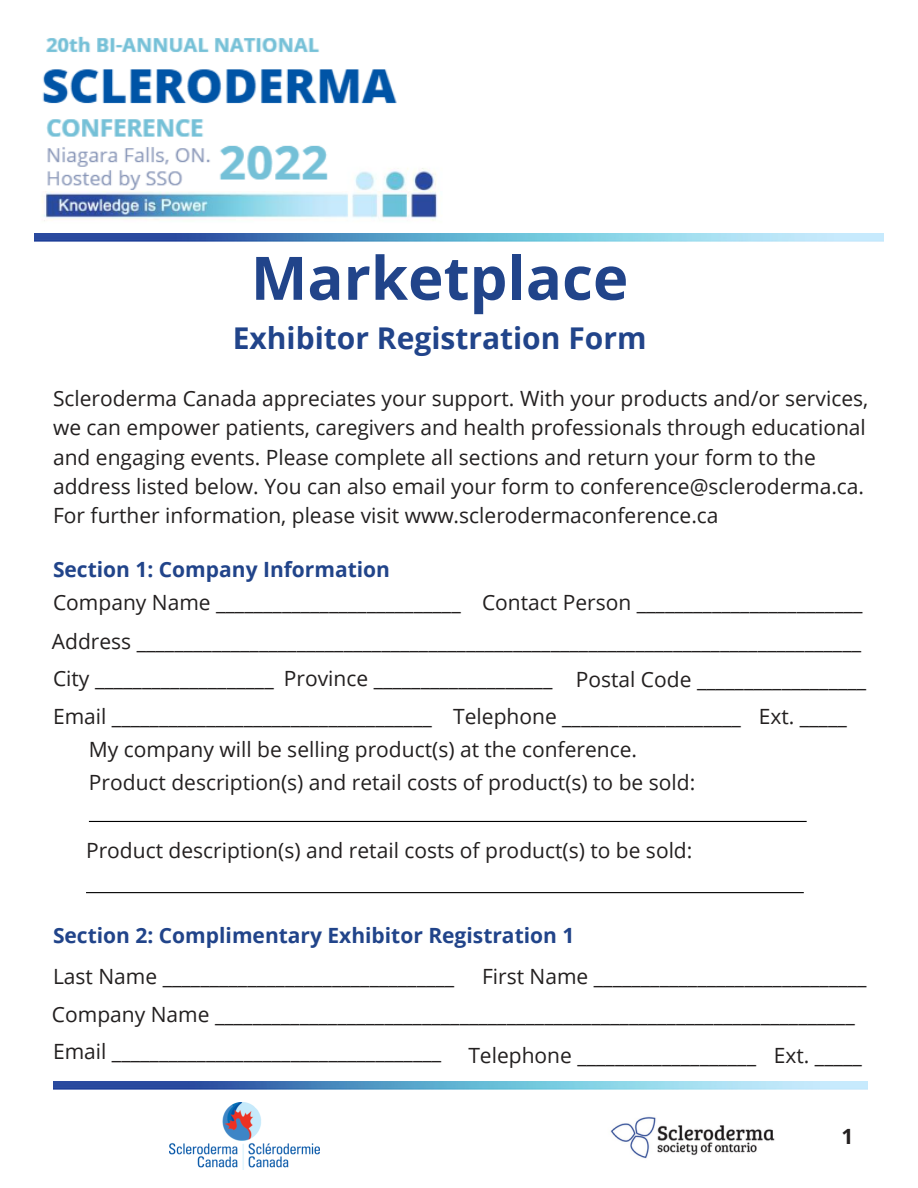
<style>
.page{position:relative;width:918px;height:1188px;background:#fff}
.page>*{position:absolute;margin:0;border:0;box-sizing:border-box;transform-origin:0 0}
.t1{font:700 60px "Open Sans";color:#21448a}
.t2{font:700 30px "Open Sans";color:#21448a}
.t3{font:21px/29.2px "Open Sans";color:#232020}
.t4{font:700 21px "Open Sans";color:#21448a}
.t5{font:700 21px "Open Sans";color:#232020}
</style>
<div class="page">
<img style="left:34px;top:36px;width:425px;height:198px">
<img style="left:34px;top:234px;width:850px;height:8px">
<hr style="left:89px;top:821px;width:718px;height:1px;background:#000">
<hr style="left:86px;top:892px;width:718px;height:1px;background:#000">
<img style="left:53px;top:1082px;width:815px;height:8px">
<img style="left:170px;top:1103px;width:149px;height:66px">
<img style="left:610px;top:1116px;width:165px;height:43px">
<h1 class="t1" style="left:251px;top:236px;width:379px">Marketplace</h1>
<h2 class="t2" style="left:233px;top:317px;width:415px">Exhibitor Registration Form</h2>
<p class="t3" style="left:53px;top:383px;width:817px">Scleroderma Canada appreciates your support. With your products and/or services, we can empower patients, caregivers and health professionals through educational and engaging events. Please complete all sections and return your form to the address listed below. You can also email your form to conference@scleroderma.ca.<br>For further information, please visit www.sclerodermaconference.ca</p>
<p class="t4" style="left:53px;top:555px;width:339px">Section 1: Company Information</p>
<p class="t3" style="left:52px;top:583px;width:816px;line-height:38px;text-indent:430px">Contact Person ________________________ Address _____________________________________________________________________________ City ___________________ Province ___________________ Postal Code __________________ Email __________________________________ Telephone ___________________ Ext. _____</p>
<p class="t3" style="left:89px;top:734px;width:550px">My company will be selling product(s) at the conference.</p>
<p class="t3" style="left:53px;top:588px;width:409px">Company Name __________________________</p>
<p class="t3" style="left:89px;top:768px;width:608px">Product description(s) and retail costs of product(s) to be sold:</p>
<p class="t3" style="left:86px;top:835px;width:608px">Product description(s) and retail costs of product(s) to be sold:</p>
<p class="t4" style="left:53px;top:920px;width:523px">Section 2: Complimentary Exhibitor Registration 1</p>
<p class="t3" style="left:53px;top:961px;width:403px">Last Name _______________________________</p>
<p class="t3" style="left:52px;top:957px;width:816px;line-height:37.7px;text-indent:430px">First Name _____________________________<br>Company Name ____________________________________________________________________<br>Email ___________________________________</p>
<p class="t3" style="left:468px;top:1040px;width:395px">Telephone ___________________ Ext. _____</p>
<p class="t5" style="left:841px;top:1122px;width:13px">1</p>
</div>
